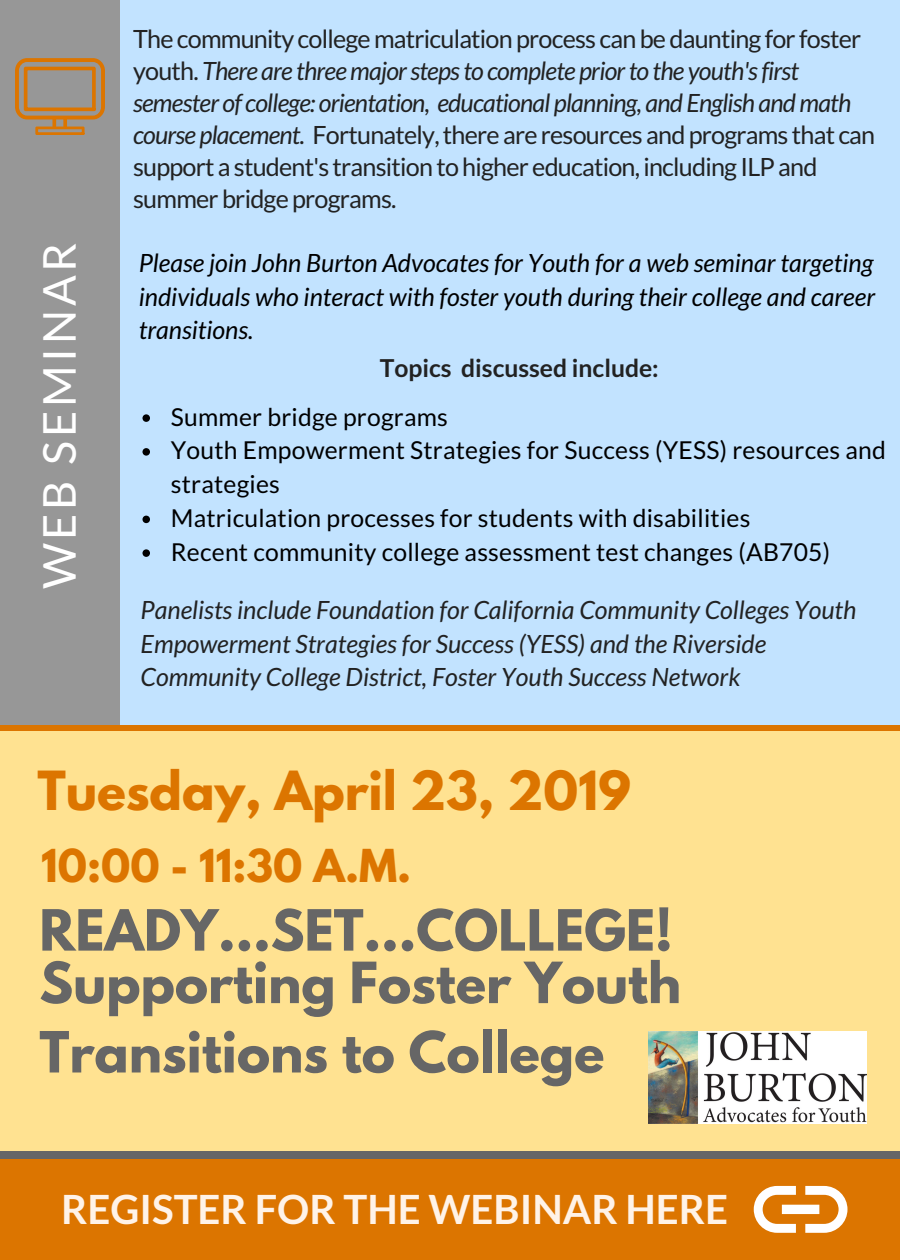
<style>
.page{position:relative;width:900px;height:1260px;background:#ffe291}
.page>*{position:absolute;margin:0;border:0;box-sizing:border-box;transform-origin:0 0}
.t1{font:700 50.25px/52.5px "League Spartan";color:#666}
.t2{font:700 47.75px "League Spartan";color:#dc7500}
.t3{font:45.25px "Lato";letter-spacing:.08em;color:#fff}
.t4{font:700 40.25px "Lato";color:#fff3e8}
.t5{font:700 40.25px "League Spartan";color:#dc7500}
.t6{font:25.25px/32px "Lato";letter-spacing:-.03em;color:#222}
.t7{font:italic 25.25px/33.8px "Lato";color:#222}
.t8{font:italic 25.25px/33.8px "Lato";color:#000;text-align:justify}
.t9{font:24.75px/33.8px "Lato";letter-spacing:.01em;color:#000}
.t10{font:700 24.75px "Lato";color:#222}
.s1{font-style:italic}
</style>
<div class="page">
<div style="left:0;top:1155px;width:900px;height:105px;background:#dc7500"></div>
<div style="left:112px;top:0;width:788px;height:729px;background:#c2e3ff"></div>
<div style="left:0;top:0;width:120px;height:729px;background:#979797"></div>
<img style="left:649px;top:1031px;width:217px;height:92px">
<div style="left:0;top:726px;width:900px;height:5px;background:#dc7500"></div>
<div style="left:0;top:1151px;width:900px;height:8px;background:#666"></div>
<svg style="left:754px;top:1186px;width:94px;height:47px"></svg>
<svg style="left:15px;top:58px;width:90px;height:61px"></svg>
<svg style="left:52px;top:116px;width:4px;height:13px"></svg>
<svg style="left:63px;top:116px;width:4px;height:13px"></svg>
<svg style="left:35px;top:127px;width:50px;height:8px"></svg>
<svg style="left:142px;top:414px;width:8px;height:8px"></svg>
<svg style="left:142px;top:448px;width:8px;height:8px"></svg>
<svg style="left:142px;top:516px;width:8px;height:7px"></svg>
<svg style="left:142px;top:549px;width:8px;height:8px"></svg>
<h3 class="t3" style="left:31px;top:589px;width:348px;rotate:-90deg">WEB SEMINAR</h3>
<p class="t6" style="left:133px;top:22px;width:744px">The community college matriculation process can be daunting for foster youth. <span class="s1">There are three major steps to complete prior to the youth's first semester of college: orientation, educational planning, and English and math course placement.</span> Fortunately, there are resources and programs that can support a student's transition to higher education, including ILP and summer bridge programs.</p>
<p class="t8" style="left:139px;top:245px;width:738px">Please join John Burton Advocates for Youth for a web seminar targeting individuals who interact with foster youth during their college and career transitions.</p>
<p class="t10" style="left:380px;top:352px;width:280px">Topics discussed include:</p>
<p class="t9" style="left:171px;top:399px;width:717px">Summer bridge programs<br>Youth Empowerment Strategies for Success (YESS) resources and strategies<br>Matriculation processes for students with disabilities<br>Recent community college assessment test changes (AB705)</p>
<p class="t7" style="left:141px;top:592px;width:717px">Panelists include Foundation for California Community Colleges Youth<br>Empowerment Strategies for Success (YESS) and the Riverside<br>Community College District, Foster Youth Success Network</p>
<h2 class="t2" style="left:38px;top:767px;width:595px">Tuesday, April 23, 2019</h2>
<h3 class="t5" style="left:41px;top:846px;width:371px">10:00 - 11:30 A.M.</h3>
<h1 class="t1" style="left:39px;top:911px;width:643px">READY...SET...COLLEGE!<br>Supporting Foster Youth</h1>
<h1 class="t1" style="left:39px;top:1032px;width:567px">Transitions to College</h1>
<h3 class="t4" style="left:61px;top:1185px;width:669px">REGISTER FOR THE WEBINAR HERE</h3>
</div>
